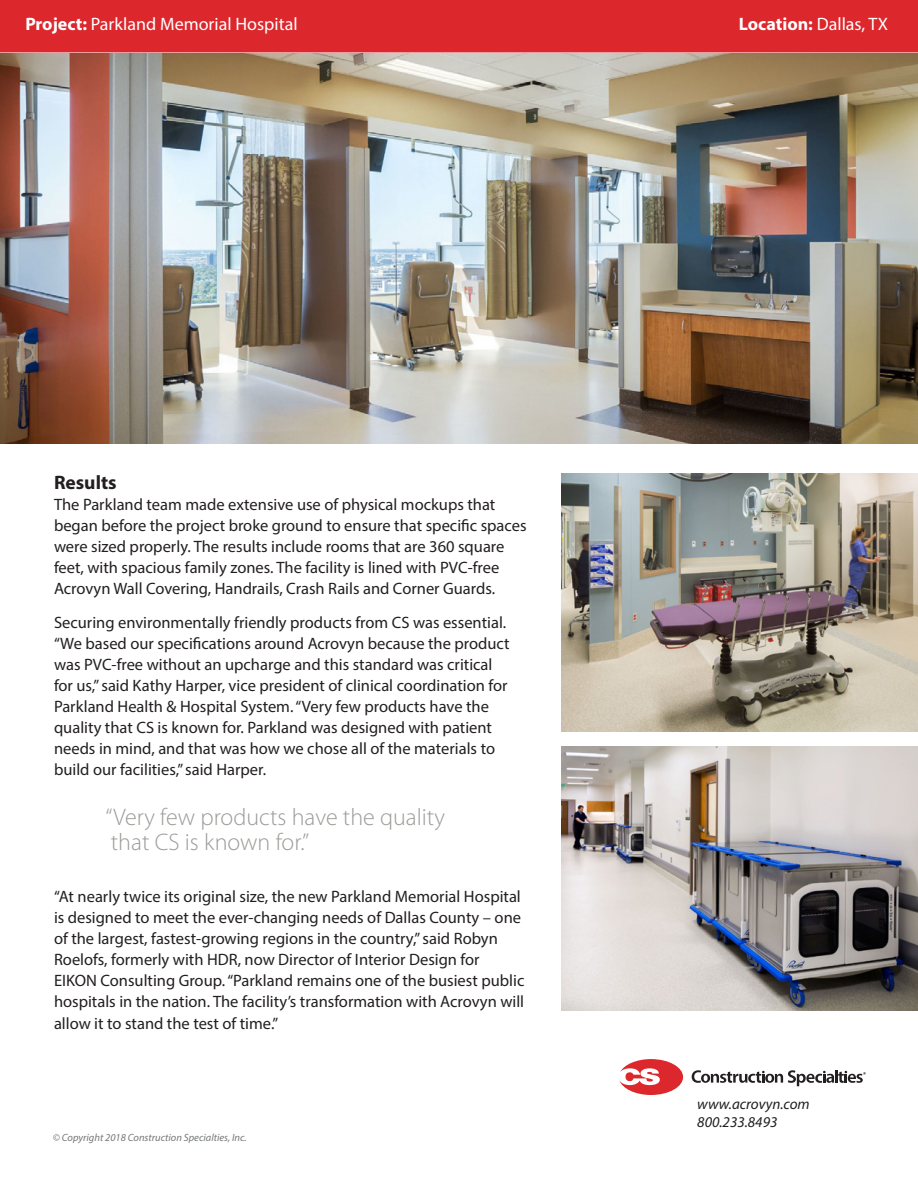
<style>
.page{position:relative;width:918px;height:1188px;background:#fff}
.page>*{position:absolute;margin:0;border:0;box-sizing:border-box;transform-origin:0 0}
.t1{font:300 24px/25.5px "Myriad Pro";color:#9b9b98}
.t2{font:700 19.5px "Myriad Pro";color:#231f20}
.t3{font:18px "Myriad Pro";color:#fff}
.t4{font:700 18px "Myriad Pro";color:#fff}
.t5{font:16.5px/21px "Myriad Pro";color:#231f20}
.t6{font:italic 15px/18px "Myriad Pro";color:#231f20}
.t7{font:italic 10.5px "Myriad Pro";color:#757779}
.s1{font-weight:700}
.s2{font-weight:400}
</style>
<div class="page">
<img style="left:1px;top:53px;width:917px;height:390px">
<div style="left:1px;top:1px;width:916px;height:51px;background:#dc272d"></div>
<div style="left:0;top:0;width:918px;height:52px;border:2px solid #dc272d"></div>
<img style="left:561px;top:474px;width:357px;height:258px">
<img style="left:561px;top:747px;width:357px;height:264px">
<svg style="left:619px;top:1059px;width:64px;height:36px"></svg>
<svg style="left:692px;top:1070px;width:174px;height:16px"></svg>
<p class="t3" style="left:25px;top:13px;width:274px"><span class="s1">Project:</span> Parkland Memorial Hospital</p>
<p class="t4" style="left:739px;top:12px;width:151px">Location: <span class="s2">Dallas, TX</span></p>
<p class="t2" style="left:54px;top:470px;width:64px">Results</p>
<p class="t5" style="left:54px;top:494px;width:474px">The Parkland team made extensive use of physical mockups that began before the project broke ground to ensure that specific spaces were sized properly. The results include rooms that are 360 square feet, with spacious family zones. The facility is lined with PVC-free Acrovyn Wall Covering, Handrails, Crash Rails and Corner Guards.</p>
<p class="t5" style="left:54px;top:612px;width:457px">Securing environmentally friendly products from CS was essential. “We based our specifications around Acrovyn because the product was PVC-free without an upcharge and this standard was critical for us,” said Kathy Harper, vice president of clinical coordination for Parkland Health &amp; Hospital System. “Very few products have the quality that CS is known for. Parkland was designed with patient needs in mind, and that was how we chose all of the materials to build our facilities,” said Harper.</p>
<h1 class="t1" style="left:106px;top:804px;width:341px">“Very few products have the quality that CS is known for.”</h1>
<p class="t5" style="left:54px;top:886px;width:472px">“At nearly twice its original size, the new Parkland Memorial Hospital is designed to meet the ever-changing needs of Dallas County – one of the largest, fastest-growing regions in the country,” said Robyn Roelofs, formerly with HDR, now Director of Interior Design for EIKON Consulting Group. “Parkland remains one of the busiest public hospitals in the nation. The facility’s transformation with Acrovyn will allow it to stand the test of time.”</p>
<p class="t7" style="left:53px;top:1131px;width:195px">© Copyright 2018 Construction Specialties, Inc.</p>
<p class="t6" style="left:697px;top:1095px;width:114px">www.acrovyn.com<br>800.233.8493</p>
</div>
